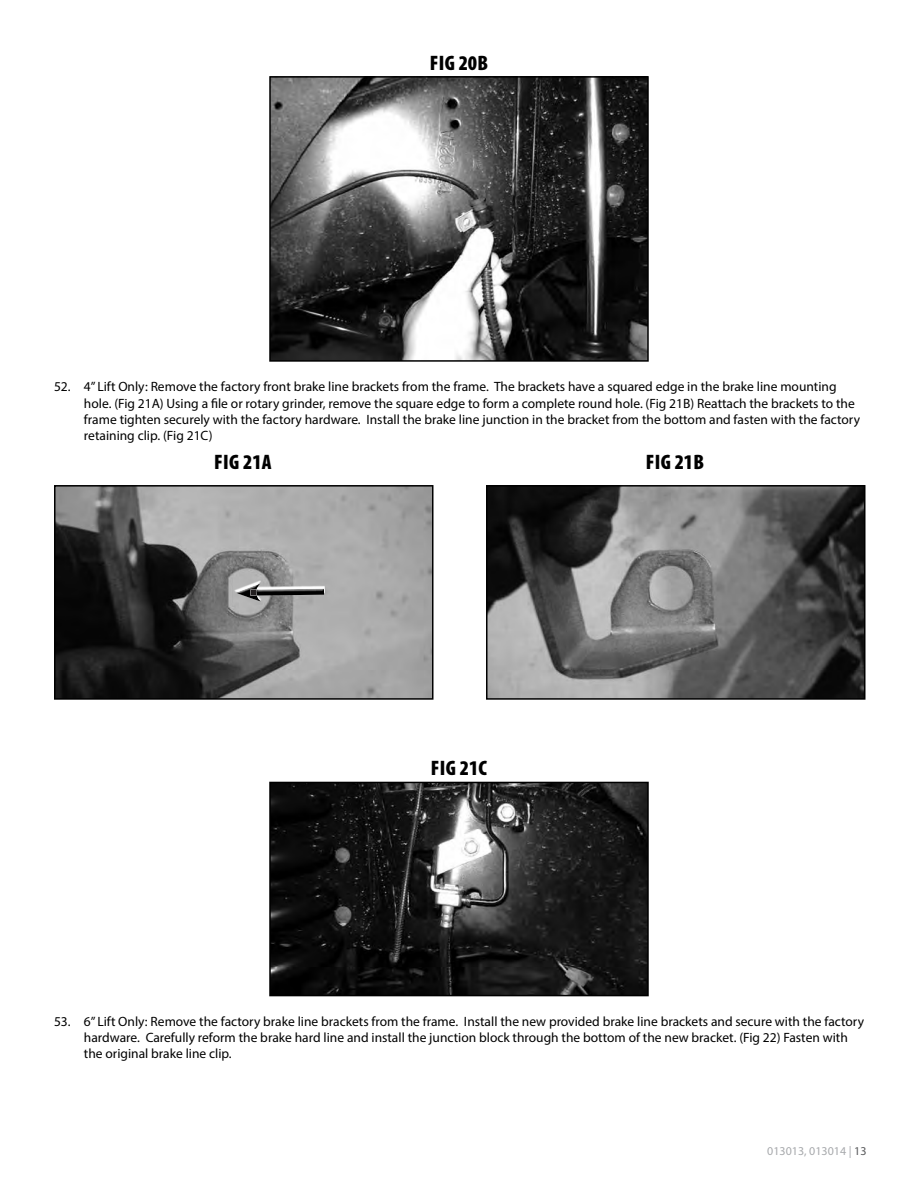
<style>
.page{position:relative;width:918px;height:1188px;background:#fff}
.page>*{position:absolute;margin:0;border:0;box-sizing:border-box;transform-origin:0 0}
.t1{font:900 condensed 21px "Myriad Pro";letter-spacing:.015em;color:#000}
.t2{font:13.5px/16.2px "Myriad Pro";color:#000}
.t3{font:12px "Myriad Pro";color:#a7a9ac}
.s1{color:#58595b}
</style>
<div class="page">
<img style="left:272px;top:79px;width:374px;height:280px">
<div style="left:269px;top:76px;width:380px;height:286px;border:2px solid #000"></div>
<img style="left:57px;top:488px;width:374px;height:209px">
<div style="left:54px;top:485px;width:380px;height:215px;border:2px solid #000"></div>
<svg style="left:234px;top:580px;width:91px;height:3px"></svg>
<div style="left:234px;top:583px;width:92px;height:21px;background:#000;opacity:.75"></div>
<img style="left:489px;top:488px;width:374px;height:209px">
<div style="left:486px;top:485px;width:380px;height:215px;border:2px solid #000"></div>
<img style="left:272px;top:785px;width:374px;height:208px">
<div style="left:269px;top:782px;width:380px;height:214px;border:2px solid #000"></div>
<h1 class="t1" style="left:430px;top:51px;width:60px">FIG 20B</h1>
<p class="t2" style="left:84px;top:379px;width:778px;text-indent:-30px">52. 4” Lift Only: Remove the factory front brake line brackets from the frame. The brackets have a squared edge in the brake line mounting hole. (Fig 21A) Using a file or rotary grinder, remove the square edge to form a complete round hole. (Fig 21B) Reattach the brackets to the frame tighten securely with the factory hardware. Install the brake line junction in the bracket from the bottom and fasten with the factory retaining clip. (Fig 21C)</p>
<h1 class="t1" style="left:214px;top:450px;width:59px">FIG 21A</h1>
<h1 class="t1" style="left:646px;top:450px;width:60px">FIG 21B</h1>
<h1 class="t1" style="left:431px;top:757px;width:58px">FIG 21C</h1>
<p class="t2" style="left:84px;top:1013px;width:782px;text-indent:-30px">53. 6” Lift Only: Remove the factory brake line brackets from the frame. Install the new provided brake line brackets and secure with the factory hardware. Carefully reform the brake hard line and install the junction block through the bottom of the new bracket. (Fig 22) Fasten with the original brake line clip.</p>
<p class="t3" style="left:767px;top:1143px;width:101px">013013, 013014 | <span class="s1">13</span></p>
</div>
